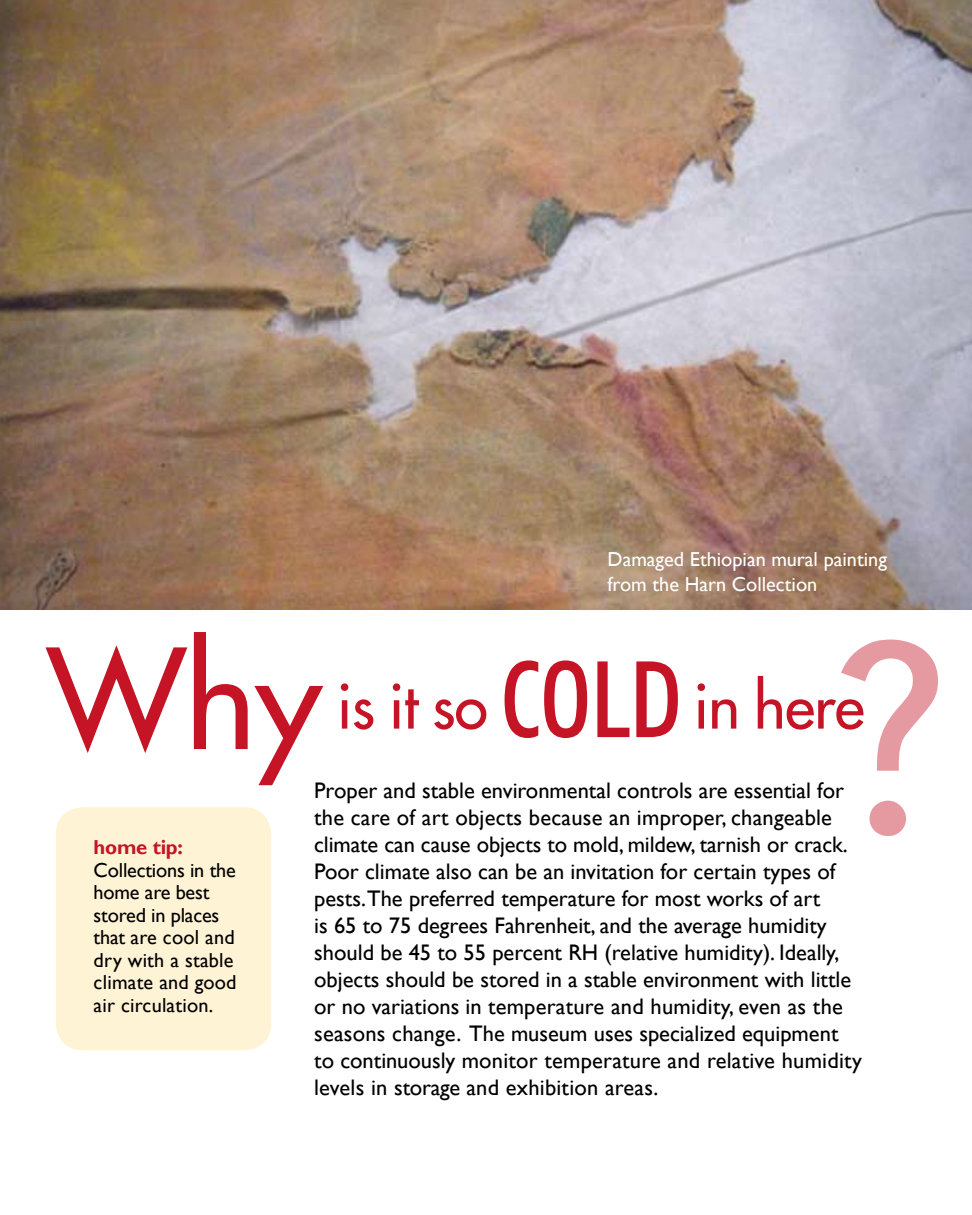
<style>
.page{position:relative;width:972px;height:1215px;background:#fff}
.page>*{position:absolute;margin:0;border:0;box-sizing:border-box;transform-origin:0 0}
.t1{font:700 259.43px "Bell Gothic Std";color:#c41425}
.t2{font:134.78px "Futura";color:#c41425}
.t3{font:60.75px "Futura";letter-spacing:-.01em;color:#c41425}
.t4{font:22.5px/27px "Gill Sans";color:#000}
.t5{font:20.25px/22.5px "Gill Sans";color:#000}
.t6{font:20.25px/24.3px "Gill Sans";color:#fff}
.t7{font:700 20.25px "Gill Sans";letter-spacing:-.01em;color:#c41425}
.s1{font-family:"Futura BT";font-weight:500;font-stretch:condensed;font-size:106.2px}
</style>
<div class="page">
<div style="left:56px;top:807px;width:215px;height:243px;background:#fff3d5;border-radius:27px"></div>
<img style="left:0;top:0;width:972px;height:610px">
<p class="t6" style="left:608px;top:549px;width:281px">Damaged Ethiopian mural painting from the Harn Collection</p>
<h2 class="t2" style="left:47px;top:632px;width:276px">Why</h2>
<h1 class="t1" style="left:828px;top:593px;width:131px">?</h1>
<h3 class="t3" style="left:337px;top:676px;width:529px">is it so <span class="s1">cold</span> in here</h3>
<p class="t4" style="left:314px;top:779px;width:549px">Proper and stable environmental controls are essential for the care of art objects because an improper, changeable climate can cause objects to mold, mildew, tarnish or crack.<br>Poor climate also can be an invitation for certain types of pests.The preferred temperature for most works of art<br>is 65 to 75 degrees Fahrenheit, and the average humidity should be 45 to 55 percent RH (relative humidity). Ideally, objects should be stored in a stable environment with little or no variations in temperature and humidity, even as the seasons change. The museum uses specialized equipment to continuously monitor temperature and relative humidity levels in storage and exhibition areas.</p>
<p class="t7" style="left:94px;top:839px;width:91px">home tip:</p>
<p class="t5" style="left:94px;top:860px;width:144px">Collections in the home are best stored in places that are cool and dry with a stable climate and good air circulation.</p>
</div>
